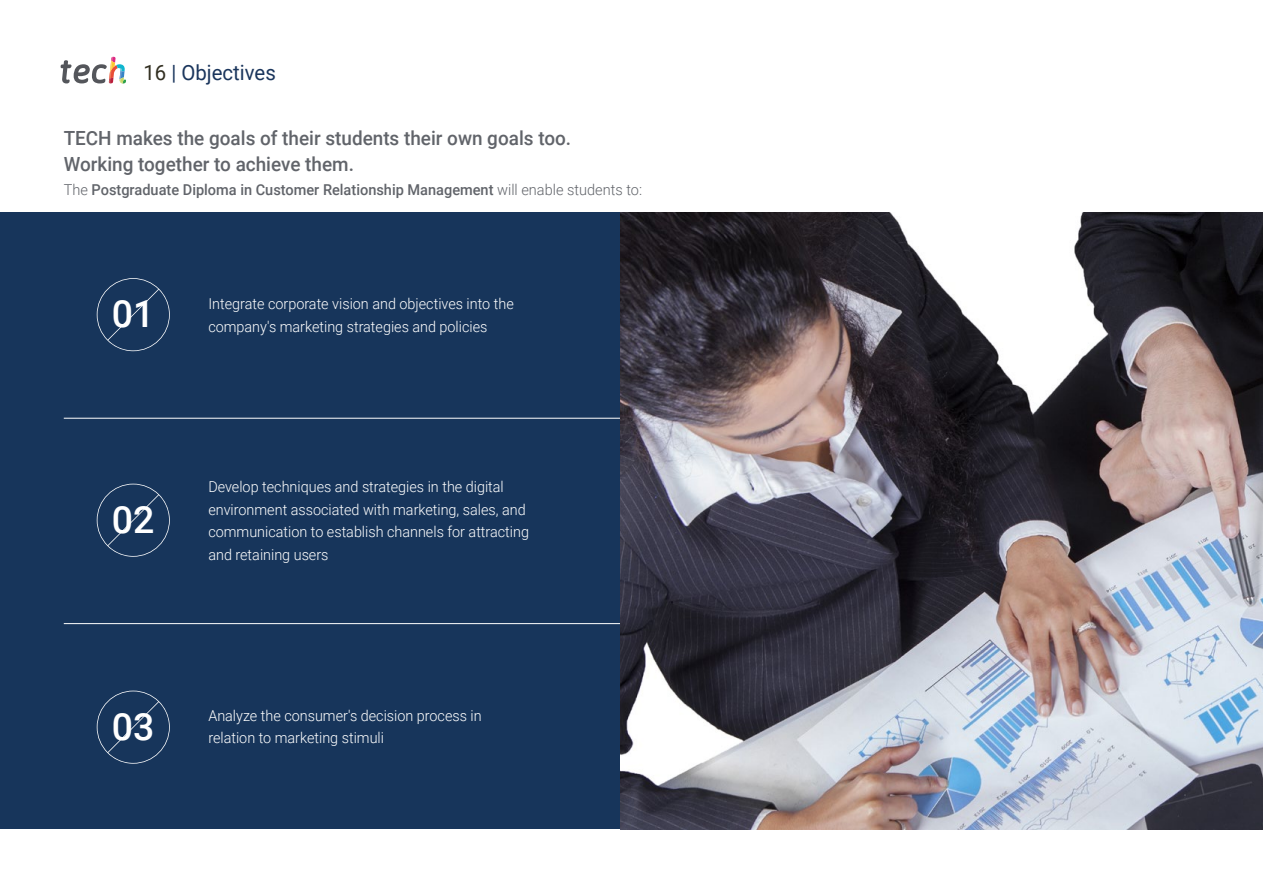
<style>
.page{position:relative;width:1263px;height:893px;background:#fff}
.page>*{position:absolute;margin:0;border:0;box-sizing:border-box;transform-origin:0 0}
.t1{font:500 37.5px "Roboto";color:#fff}
.t2{font:21px "Roboto";color:#1a355c}
.t3{font:500 19.5px/25.5px "Roboto";color:#61646a}
.t4{font:300 15px/22.5px "Roboto";color:#fff;scale:.96 1}
.t5{font:500 15px "Roboto";color:#61646a}
.s1{color:#312e20}
.s2{font-weight:300}
</style>
<div class="page">
<svg style="left:61px;top:57px;width:65px;height:27px"></svg>
<div style="left:0;top:213px;width:621px;height:616px;background:#17355b"></div>
<svg style="left:97px;top:278px;width:73px;height:73px"></svg>
<svg style="left:97px;top:691px;width:73px;height:73px"></svg>
<svg style="left:97px;top:484px;width:73px;height:73px"></svg>
<hr style="left:64px;top:418px;width:1199px;height:1px;background:#fff">
<hr style="left:64px;top:623px;width:1199px;height:1px;background:#fff">
<img style="left:621px;top:213px;width:642px;height:616px">
<h2 class="t2" style="left:144px;top:57px;width:134px"><span class="s1">16</span> | Objectives</h2>
<h3 class="t3" style="left:64px;top:125px;width:509px">TECH makes the goals of their students their own goals too.<br>Working together to achieve them.</h3>
<p class="t5" style="left:64px;top:179px;width:580px"><span class="s2">The</span> Postgraduate Diploma in Customer Relationship Management <span class="s2">will enable students to:</span></p>
<h1 class="t1" style="left:112px;top:288px;width:44px">01</h1>
<p class="t4" style="left:208px;top:292px;width:320px">Integrate corporate vision and objectives into the</p>
<p class="t4" style="left:208px;top:314px;width:292px">company's marketing strategies and policies</p>
<h1 class="t1" style="left:112px;top:493px;width:44px">02</h1>
<p class="t4" style="left:208px;top:475px;width:335px">Develop techniques and strategies in the digital environment associated with marketing, sales, and communication to establish channels for attracting and retaining users</p>
<h1 class="t1" style="left:112px;top:700px;width:44px">03</h1>
<p class="t4" style="left:208px;top:704px;width:286px">Analyze the consumer's decision process in relation to marketing stimuli</p>
</div>
